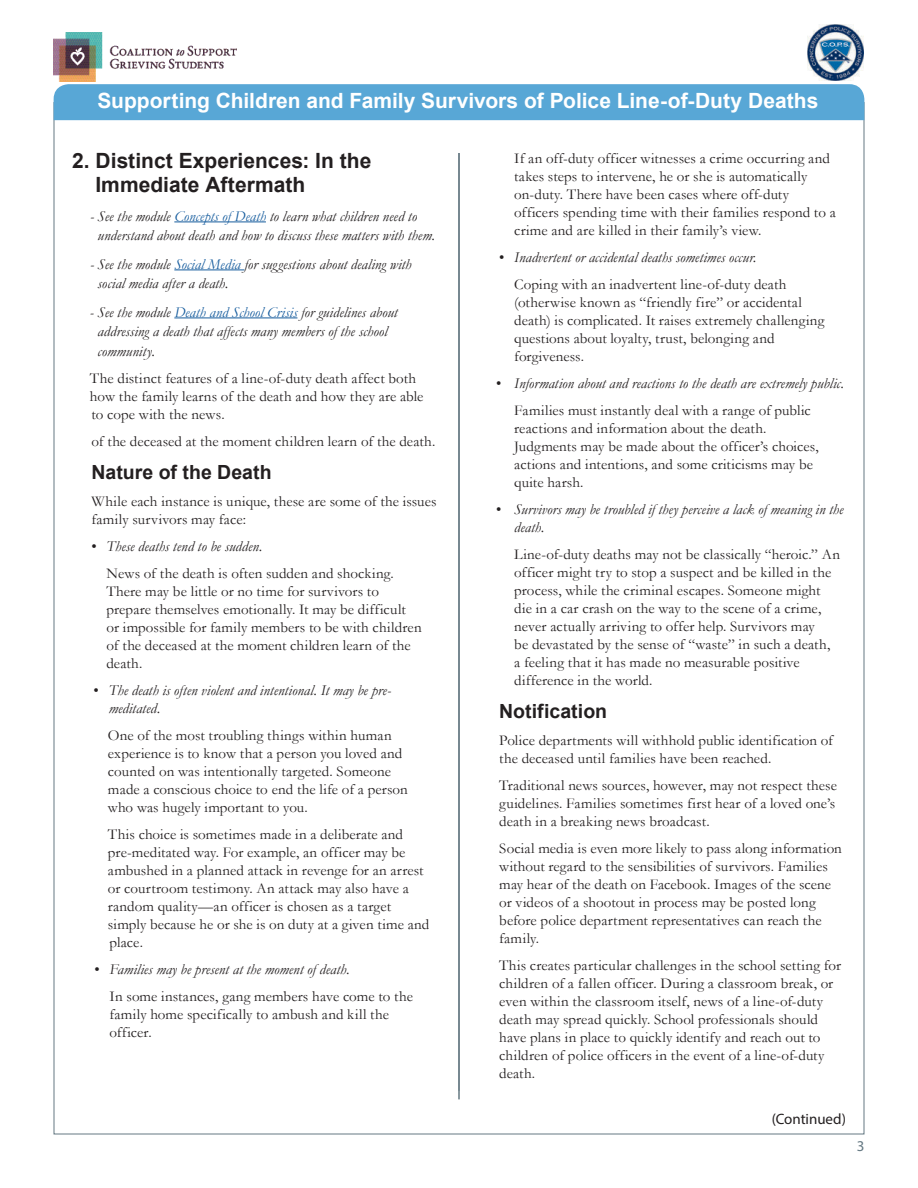
<style>
.page{position:relative;width:918px;height:1188px;background:#fff}
.page>*{position:absolute;margin:0;border:0;box-sizing:border-box;transform-origin:0 0}
.t1{font:700 21px "Arial";color:#fff}
.t2{font:700 21px/24px "Arial";color:#231f20}
.t3{font:700 19.5px "Arial";color:#231f20}
.t4{font:15px/18px "Garamond";letter-spacing:.005em;color:#231f20}
.t5{font:italic 15px/19.5px "Garamond";letter-spacing:.005em;color:#231f20}
.t6{font:15px "Myriad Pro";letter-spacing:-.005em;color:#231f20}
.t7{font:15px "Myriad Pro";color:#647882}
.s1{color:#175d9e}
.s2{font-style:italic}
.s3{font-style:normal}
</style>
<div class="page">
<img style="left:54px;top:32px;width:182px;height:50px">
<div style="left:54px;top:84px;width:810px;height:36px;background:#58a7d6"></div>
<hr style="left:174px;top:222px;width:92px;height:1px;background:#175d9e">
<hr style="left:174px;top:270px;width:70px;height:1px;background:#175d9e">
<hr style="left:174px;top:318px;width:123px;height:1px;background:#175d9e">
<hr style="left:458px;top:153px;width:2px;height:946px;background:#647882">
<img style="left:807px;top:25px;width:56px;height:55px">
<h1 class="t1" style="left:97px;top:93px;width:722px">Supporting Children and Family Survivors of Police Line-of-Duty Deaths</h1>
<h1 class="t2" style="left:95px;top:151px;width:278px;text-indent:-23px">2. Distinct Experiences: In the<br>Immediate Aftermath</h1>
<p class="t5" style="left:98px;top:208px;width:339px;text-indent:-8px">- See the module <span class="s1">Concepts of Death</span> to learn what children need to understand about death and how to discuss these matters with them.</p>
<p class="t5" style="left:98px;top:256px;width:315px;text-indent:-8px">- See the module <span class="s1">Social Media</span> for suggestions about dealing with social media after a death.</p>
<p class="t5" style="left:98px;top:304px;width:301px;text-indent:-8px">- See the module <span class="s1">Death and School Crisis</span> for guidelines about addressing a death that affects many members of the school community.</p>
<p class="t4" style="left:90px;top:371px;width:335px">The distinct features of a line-of-duty death affect both how the family learns of the death and how they are able to cope with the news.</p>
<p class="t4" style="left:91px;top:434px;width:345px">of the deceased at the moment children learn of the death.</p>
<h2 class="t3" style="left:91px;top:465px;width:182px">Nature of the Death</h2>
<p class="t4" style="left:91px;top:494px;width:347px">While each instance is unique, these are some of the issues family survivors may face:</p>
<p class="t4" style="left:106px;top:534px;width:289px;line-height:27px;text-indent:-15px">• <span class="s2">These deaths tend to be sudden.<br></span>News of the death is often sudden and shocking.</p>
<p class="t4" style="left:106px;top:584px;width:317px">There may be little or no time for survivors to prepare themselves emotionally. It may be difficult or impossible for family members to be with children of the deceased at the moment children learn of the death.</p>
<p class="t5" style="left:109px;top:683px;width:284px;line-height:18px;text-indent:-16px">• The death is often violent and intentional. It may be pre&shy;meditated.</p>
<p class="t4" style="left:108px;top:728px;width:301px">One of the most troubling things within human experience is to know that a person you loved and counted on was intentionally targeted. Someone made a conscious choice to end the life of a person who was hugely important to you.</p>
<p class="t4" style="left:108px;top:827px;width:323px">This choice is sometimes made in a deliberate and pre-meditated way. For example, an officer may be ambushed in a planned attack in revenge for an arrest or courtroom testimony. An attack may also have a random quality—an officer is chosen as a target simply because he or she is on duty at a given time and place.</p>
<p class="t4" style="left:109px;top:957px;width:305px;line-height:27px;text-indent:-15px">• <span class="s2">Families may be present at the moment of death.<br></span>In some instances, gang members have come to the</p>
<p class="t4" style="left:109px;top:1007px;width:281px">family home specifically to ambush and kill the officer.</p>
<p class="t4" style="left:514px;top:151px;width:323px">If an off-duty officer witnesses a crime occurring and takes steps to intervene, he or she is automatically on-duty. There have been cases where off-duty officers spending time with their families respond to a crime and are killed in their family’s view.</p>
<p class="t5" style="left:514px;top:245px;width:274px;line-height:27px;text-indent:-15px"><span class="s3">•</span> Inadvertent or accidental deaths sometimes occur.<br><span class="s3">Coping with an inadvertent line-of-duty death</span></p>
<p class="t4" style="left:514px;top:295px;width:312px">(otherwise known as “friendly fire” or accidental death) is complicated. It raises extremely challenging questions about loyalty, trust, belonging and forgiveness.</p>
<p class="t5" style="left:514px;top:371px;width:331px;line-height:27px;text-indent:-18px"><span class="s3">•</span> Information about and reactions to the death are extremely public.<br><span class="s3">Families must instantly deal with a range of public</span></p>
<p class="t4" style="left:514px;top:421px;width:306px">reactions and information about the death.<br>Judgments may be made about the officer’s choices, actions and intentions, and some criticisms may be quite harsh.</p>
<p class="t5" style="left:514px;top:502px;width:331px;line-height:18px;text-indent:-18px"><span class="s3">•</span> Survivors may be troubled if they perceive a lack of meaning in the death.</p>
<p class="t4" style="left:514px;top:547px;width:327px">Line-of-duty deaths may not be classically “heroic.” An officer might try to stop a suspect and be killed in the process, while the criminal escapes. Someone might die in a car crash on the way to the scene of a crime, never actually arriving to offer help. Survivors may<br>be devastated by the sense of “waste” in such a death, a feeling that it has made no measurable positive difference in the world.</p>
<h2 class="t3" style="left:499px;top:704px;width:109px">Notification</h2>
<p class="t4" style="left:499px;top:733px;width:335px">Police departments will withhold public identification of the deceased until families have been reached.</p>
<p class="t4" style="left:499px;top:778px;width:339px;text-align:justify">Traditional news sources, however, may not respect these guidelines. Families sometimes first hear of a loved one’s death in a breaking news broadcast.</p>
<p class="t4" style="left:499px;top:841px;width:344px">Social media is even more likely to pass along information without regard to the sensibilities of survivors. Families may hear of the death on Facebook. Images of the scene or videos of a shootout in process may be posted long before police department representatives can reach the family.</p>
<p class="t4" style="left:499px;top:958px;width:343px">This creates particular challenges in the school setting for children of a fallen officer. During a classroom break, or even within the classroom itself, news of a line-of-duty death may spread quickly. School professionals should have plans in place to quickly identify and reach out to children of police officers in the event of a line-of-duty death.</p>
<p class="t6" style="left:772px;top:1113px;width:76px">(Continued)</p>
<p class="t7" style="left:857px;top:1140px;width:9px">3</p>
</div>
